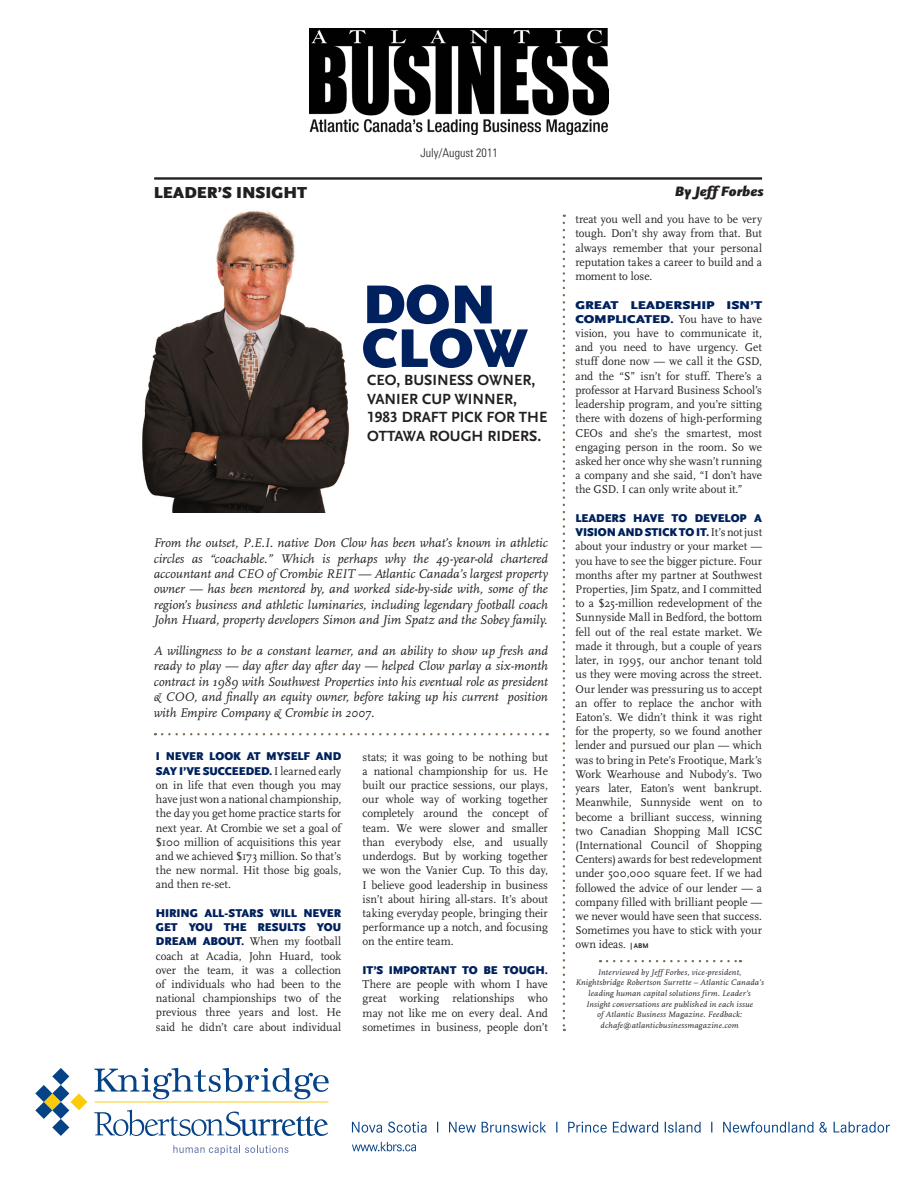
<style>
.page{position:relative;width:918px;height:1188px;background:#fff}
.page>*{position:absolute;margin:0;border:0;box-sizing:border-box;transform-origin:0 0}
.t1{font:900 56.85px/43.8px "Scala Sans";color:#00215d}
.t2{font:900 16.65px "Scala Sans";color:#231f20}
.t3{font:15.45px/18.5px "Scala Sans Bold LF";color:#231f20}
.t4{font:italic 900 14.25px "Scala Sans";color:#231f20}
.t5{font:italic 13.05px/15.5px "Scala";color:#231f20;text-align:justify}
.t6{font:300 condensed 12.15px "Univers";color:#231f20}
.t7{font:11.85px/14.2px "Scala";color:#231f20;text-align:justify;scale:.96 1}
.t8{font:italic 8.25px/10.6px "Scala";letter-spacing:.02em;color:#231f20;text-align:center}
.s1{font-family:"Scala Sans";font-weight:900;color:#00215d}
.s2{font-size:10.65px}
.s3{font-family:"Scala Sans Bold LF";font-size:7.05px}
</style>
<div class="page">
<svg style="left:352px;top:1122px;width:538px;height:11px"></svg>
<svg style="left:352px;top:1142px;width:64px;height:9px"></svg>
<svg style="left:173px;top:1145px;width:115px;height:10px"></svg>
<svg style="left:35px;top:1068px;width:53px;height:68px"></svg>
<hr style="left:95px;top:1102px;width:234px;height:1px;background:#fdcc09">
<svg style="left:94px;top:1110px;width:234px;height:26px"></svg>
<img style="left:309px;top:29px;width:300px;height:105px">
<img style="left:142px;top:211px;width:208px;height:301px">
<hr style="left:154px;top:177px;width:608px;height:3px;background:#231f20">
<svg style="left:607px;top:960px;width:134px;height:2px"></svg>
<svg style="left:162px;top:733px;width:386px;height:2px"></svg>
<svg style="left:563px;top:223px;width:2px;height:808px"></svg>
<svg style="left:94px;top:1068px;width:235px;height:31px"></svg>
<p class="t2" style="left:154px;top:183px;width:155px">LEADER’S INSIGHT</p>
<p class="t6" style="left:420px;top:145px;width:79px">July/August 2011</p>
<p class="t4" style="left:675px;top:184px;width:90px">By Jeff Forbes</p>
<p class="t7" style="left:575px;top:213px;width:196px">treat you well and you have to be very tough. Don’t shy away from that. But always remember that your personal reputation takes a career to build and a moment to lose.</p>
<p class="t7" style="left:575px;top:298px;width:196px"><span class="s1">GREAT LEADERSHIP ISN’T COMPLICATED.</span> You have to have vision, you have to communicate it, and you need to have urgency. Get stuff done now — we call it the GSD, and the “S” isn’t for stuff. There’s a professor at Harvard Business School’s leadership program, and you’re sitting there with dozens of high-performing CEOs and she’s the smartest, most engaging person in the room. So we asked her once why she wasn’t running a company and she said, “I don’t have the GSD. I can only write about it.”</p>
<p class="t7" style="left:575px;top:511px;width:196px"><span class="s1">LEADERS HAVE TO DEVELOP A VISION AND STICK TO IT.</span>It’s not just about your industry or your market — you have to see the bigger picture. Four months after my partner at Southwest Properties, Jim Spatz, and I committed to a $25-million redevelopment of the Sunnyside Mall in Bedford, the bottom fell out of the real estate market. We made it through, but a couple of years later, in 1995, our anchor tenant told us they were moving across the street.<br>Our lender was pressuring us to accept an offer to replace the anchor with Eaton’s. We didn’t think it was right for the property, so we found another lender and pursued our plan — which was to bring in Pete’s Frootique, Mark’s Work Wearhouse and Nubody’s. Two years later, Eaton’s went bankrupt.<br>Meanwhile, Sunnyside went on to become a brilliant success, winning two Canadian Shopping Mall ICSC (International Council of Shopping Centers) awards for best redevelopment under 500,000 square feet. If we had followed the advice of our lender — a company filled with brilliant people — we never would have seen that success.<br>Sometimes you have to stick with your own ideas<span class="s2">.</span> <span class="s3">| ABM</span></p>
<p class="t1" style="left:362px;top:285px;width:168px">DON<br>CLOW</p>
<p class="t3" style="left:367px;top:372px;width:182px">CEO, BUSINESS OWNER,<br>VANIER CUP WINNER,<br>1983 DRAFT PICK FOR THE<br>OTTAWA ROUGH RIDERS.</p>
<p class="t5" style="left:154px;top:536px;width:396px">From the outset, P.E.I. native Don Clow has been what’s known in athletic circles as “coachable.” Which is perhaps why the 49-year-old chartered accountant and CEO of Crombie REIT — Atlantic Canada’s largest property owner — has been mentored by, and worked side-by-side with, some of the region’s business and athletic luminaries, including legendary football coach John Huard, property developers Simon and Jim Spatz and the Sobey family.</p>
<p class="t5" style="left:154px;top:644px;width:396px">A willingness to be a constant learner, and an ability to show up fresh and ready to play — day after day after day — helped Clow parlay a six-month contract in 1989 with Southwest Properties into his eventual role as president &amp; COO, and finally an equity owner, before taking up his current position with Empire Company &amp; Crombie in 2007.</p>
<p class="t7" style="left:363px;top:750px;width:195px">stats; it was going to be nothing but a national championship for us. He built our practice sessions, our plays, our whole way of working together completely around the concept of team. We were slower and smaller than everybody else, and usually underdogs. But by working together we won the Vanier Cup. To this day, I believe good leadership in business isn’t about hiring all-stars. It’s about taking everyday people, bringing their performance up a notch, and focusing on the entire team.</p>
<p class="t7" style="left:363px;top:963px;width:195px"><span class="s1">IT’S IMPORTANT TO BE TOUGH.<br></span>There are people with whom I have great working relationships who may not like me on every deal. And sometimes in business, people don’t</p>
<p class="t8" style="left:575px;top:967px;width:190px">Interviewed by Jeff Forbes, vice-president, Knightsbridge Robertson Surrette – Atlantic Canada’s leading human capital solutions firm. Leader’s Insight conversations are published in each issue<br>of Atlantic Business Magazine. Feedback: dchafe@atlanticbusinessmagazine.com</p>
<p class="t7" style="left:156px;top:750px;width:195px"><span class="s1">I NEVER LOOK AT MYSELF AND SAY I’VE SUCCEEDED.</span> I learned early on in life that even though you may have just won a national championship, the day you get home practice starts for next year. At Crombie we set a goal of $100 million of acquisitions this year and we achieved $173 million. So that’s the new normal. Hit those big goals, and then re-set.</p>
<p class="t7" style="left:156px;top:906px;width:195px"><span class="s1">HIRING ALL-STARS WILL NEVER GET YOU THE RESULTS YOU DREAM ABOUT.</span> When my football coach at Acadia, John Huard, took over the team, it was a collection of individuals who had been to the national championships two of the previous three years and lost. He said he didn’t care about individual</p>
</div>
